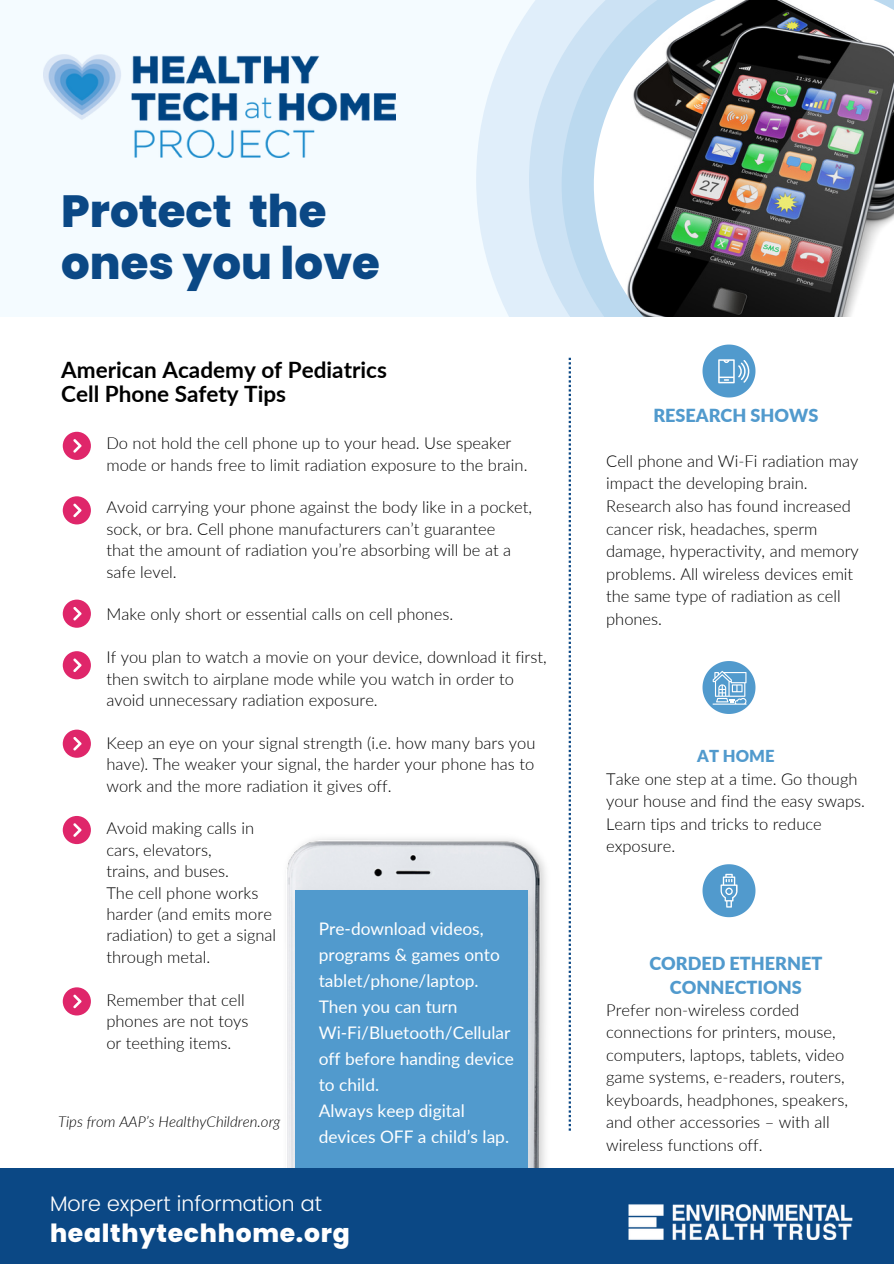
<style>
.page{position:relative;width:894px;height:1264px;background:#fff}
.page>*{position:absolute;margin:0;border:0;box-sizing:border-box;transform-origin:0 0}
.t1{font:800 45px/51.8px "Poppins";color:#0b4885}
.t2{font:800 25.05px "Poppins";letter-spacing:.03em;color:#fff}
.t3{font:700 22.5px/23.7px "Lato";color:#000}
.t4{font:300 21px "Poppins";color:#fff}
.t5{font:900 18px/23.7px "Lato";color:#519acd;text-align:center}
.t6{font:17.25px/26px "Lato";color:#fff}
.t7{font:300 16.5px/22.5px "Lato";color:#000}
.t8{font:900 16.5px "Lato";color:#519acd}
.t9{font:italic 300 15px "Lato";color:#000}
</style>
<div class="page">
<div style="left:0;top:0;width:893px;height:1263px;background:#f4fbff"></div>
<img style="left:44px;top:54px;width:351px;height:104px">
<svg style="left:476px;top:10px;width:53px;height:307px;fill:#e0eefa"></svg>
<svg style="left:529px;top:0;width:32px;height:317px;background:#d5e7f6"></svg>
<svg style="left:561px;top:0;width:32px;height:317px;background:#c6dff2"></svg>
<img style="left:593px;top:0;width:300px;height:317px">
<div style="left:0;top:317px;width:893px;height:873px;background:#fff"></div>
<svg style="left:568px;top:358px;width:2px;height:322px"></svg>
<img style="left:62px;top:682px;width:694px;height:485px">
<div style="left:295px;top:890px;width:233px;height:281px;background:#519acd"></div>
<div style="left:0;top:1167px;width:893px;height:96px;background:#0b4885"></div>
<img style="left:628px;top:1204px;width:225px;height:35px">
<svg style="left:63px;top:432px;width:28px;height:28px"></svg>
<svg style="left:63px;top:496px;width:28px;height:28px"></svg>
<svg style="left:63px;top:599px;width:28px;height:28px"></svg>
<svg style="left:63px;top:651px;width:28px;height:28px"></svg>
<svg style="left:63px;top:729px;width:28px;height:28px"></svg>
<svg style="left:63px;top:816px;width:28px;height:28px"></svg>
<svg style="left:63px;top:987px;width:28px;height:28px"></svg>
<svg style="left:702px;top:661px;width:53px;height:53px"></svg>
<svg style="left:702px;top:864px;width:53px;height:53px"></svg>
<svg style="left:702px;top:344px;width:53px;height:53px"></svg>
<h1 class="t1" style="left:61px;top:186px;width:320px">Protect the ones you love</h1>
<h3 class="t3" style="left:61px;top:358px;width:327px">American Academy of Pediatrics<br>Cell Phone Safety Tips</h3>
<p class="t7" style="left:106px;top:432px;width:422px;line-height:21.5px">Do not hold the cell phone up to your head. Use speaker mode or hands free to limit radiation exposure to the brain.</p>
<p class="t7" style="left:106px;top:496px;width:427px;line-height:21.5px">Avoid carrying your phone against the body like in a pocket, sock, or bra. Cell phone manufacturers can’t guarantee<br>that the amount of radiation you’re absorbing will be at a safe level.</p>
<p class="t7" style="left:106px;top:602px;width:348px">Make only short or essential calls on cell phones.</p>
<p class="t7" style="left:106px;top:646px;width:442px;line-height:21.5px">If you plan to watch a movie on your device, download it first, then switch to airplane mode while you watch in order to avoid unnecessary radiation exposure.</p>
<p class="t7" style="left:106px;top:731px;width:430px;line-height:21.5px;text-align:justify">Keep an eye on your signal strength (i.e. how many bars you have). The weaker your signal, the harder your phone has to work and the more radiation it gives off.</p>
<p class="t7" style="left:106px;top:817px;width:171px;line-height:21.5px">Avoid making calls in cars, elevators,<br>trains, and buses.<br>The cell phone works harder (and emits more radiation) to get a signal through metal.</p>
<p class="t7" style="left:106px;top:988px;width:144px;line-height:21.5px">Remember that cell phones are not toys or teething items.</p>
<p class="t6" style="left:318px;top:915px;width:197px">Pre-download videos, programs &amp; games onto tablet/phone/laptop.<br>Then you can turn<br>Wi-Fi/Bluetooth/Cellular off before handing device to child.<br>Always keep digital devices OFF a child’s lap.</p>
<p class="t9" style="left:58px;top:1112px;width:224px">Tips from AAP’s HealthyChildren.org</p>
<p class="t4" style="left:50px;top:1190px;width:273px">More expert information at</p>
<h2 class="t2" style="left:50px;top:1216px;width:301px">healthytechhome.org</h2>
<p class="t5" style="left:653px;top:403px;width:166px">RESEARCH SHOWS</p>
<p class="t7" style="left:606px;top:449px;width:254px">Cell phone and Wi-Fi radiation may impact the developing brain.<br>Research also has found increased cancer risk, headaches, sperm damage, hyperactivity, and memory problems. All wireless devices emit the same type of radiation as cell phones.</p>
<p class="t8" style="left:697px;top:745px;width:79px">AT HOME</p>
<p class="t7" style="left:606px;top:767px;width:260px">Take one step at a time. Go though your house and find the easy swaps.<br>Learn tips and tricks to reduce exposure.</p>
<p class="t5" style="left:649px;top:951px;width:174px">CORDED ETHERNET<br>CONNECTIONS</p>
<p class="t7" style="left:606px;top:997px;width:243px">Prefer non-wireless corded connections for printers, mouse, computers, laptops, tablets, video game systems, e-readers, routers, keyboards, headphones, speakers, and other accessories – with all wireless functions off.</p>
</div>
